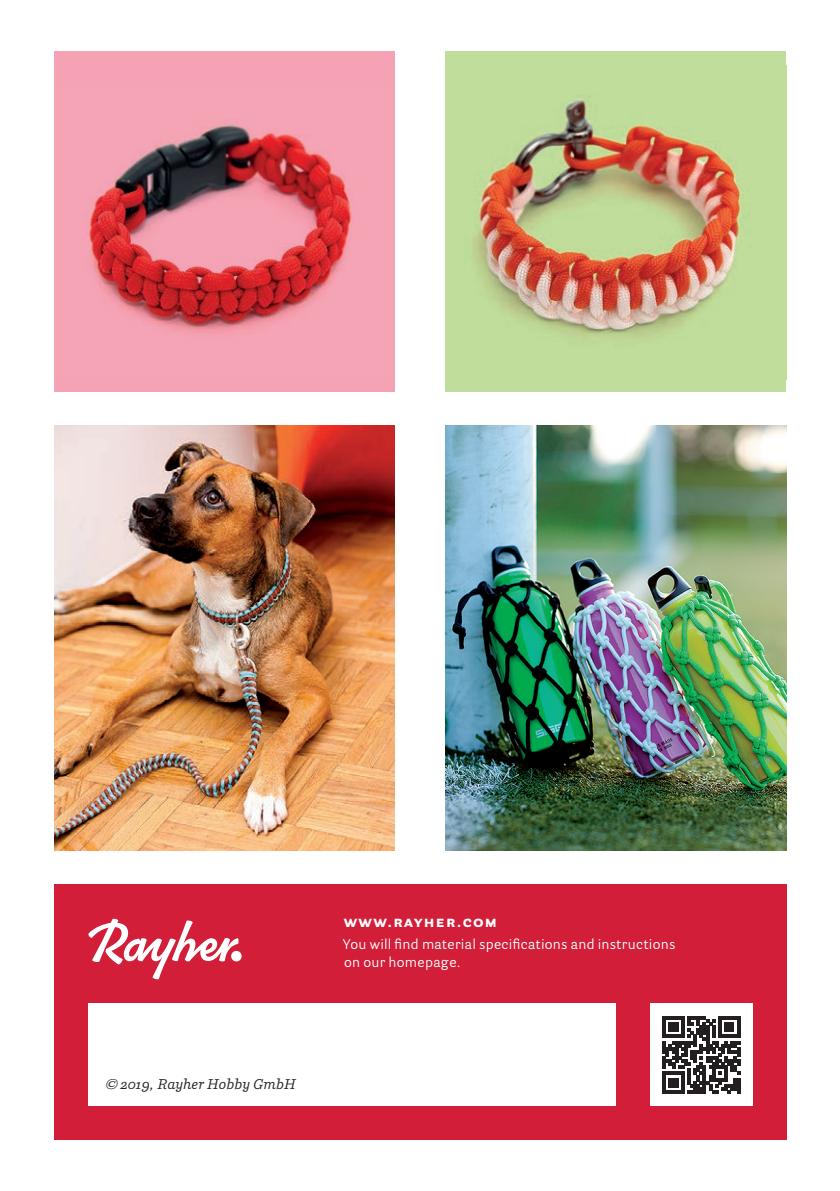
<style>
.page{position:relative;width:840px;height:1191px;background:#fff}
.page>*{position:absolute;margin:0;border:0;box-sizing:border-box;transform-origin:0 0}
.t1{font:700 16px "Parry Grotesque Pro";letter-spacing:.08em;color:#fff}
.t2{font:14px/18px "Parry Grotesque Pro";letter-spacing:.02em;color:#fff}
.t3{font:italic 14px "Parry Pro";letter-spacing:.01em;color:#231f20}
</style>
<div class="page">
<div style="left:54px;top:884px;width:732px;height:256px;background:#d21e38"></div>
<div style="left:88px;top:1003px;width:528px;height:103px;background:#fff"></div>
<img style="left:445px;top:425px;width:341px;height:425px">
<img style="left:54px;top:425px;width:340px;height:425px">
<div style="left:54px;top:51px;width:340px;height:340px;background:#f5a3b4"></div>
<div style="left:445px;top:51px;width:340px;height:340px;background:#bfdd9b"></div>
<img style="left:88px;top:124px;width:264px;height:208px">
<img style="left:470px;top:94px;width:283px;height:251px">
<svg style="left:88px;top:918px;width:150px;height:61px"></svg>
<div style="left:231px;top:951px;width:10px;height:10px;background:#fff;border-radius:50%"></div>
<div style="left:650px;top:1003px;width:102px;height:103px;background:#fff"></div>
<svg style="left:662px;top:1016px;width:77px;height:77px"></svg>
<p class="t3" style="left:105px;top:1074px;width:192px">© 2019, Rayher Hobby GmbH</p>
<p class="t1" style="left:343px;top:910px;width:155px">www.rayher.com</p>
<p class="t2" style="left:343px;top:935px;width:334px">You will find material specifications and instructions on our homepage.</p>
</div>
